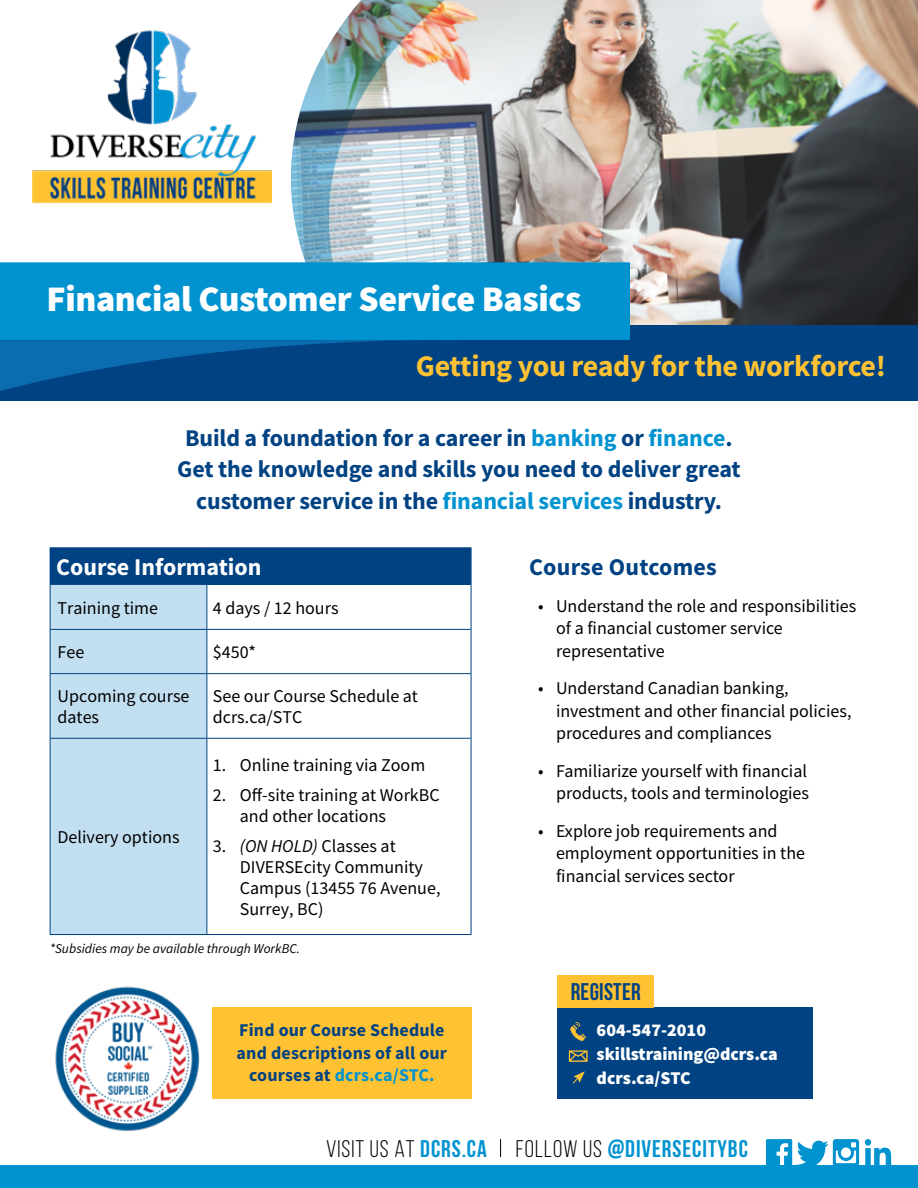
<style>
.page{position:relative;width:918px;height:1188px;background:#fff}
.page>*{position:absolute;margin:0;border:0;box-sizing:border-box;transform-origin:0 0}
.t1{font:900 36px "Source Sans Pro";letter-spacing:-.01em;color:#fff}
.t2{font:700 30px "Source Sans Pro";letter-spacing:-.01em;color:#ffc233}
.t3{font:700 24px/31.5px "Source Sans Pro";letter-spacing:-.005em;color:#004282;text-align:center}
.t4{font:700 24px "Bebas Neue";letter-spacing:.04em;color:#0093d0}
.t5{font:700 24px "Source Sans Pro";color:#fff}
.t6{font:700 24px "Bebas Neue";letter-spacing:.01em;color:#004282}
.t7{font:18px/22.5px "Source Sans Pro";color:#000}
.t8{font:700 18px/22.5px "Source Sans Pro";letter-spacing:.01em;color:#004282;text-align:center}
.t9{font:900 18px/24px "Source Sans Pro";color:#fff}
.t10{font:italic 13.5px "Source Sans Pro";color:#000}
.s1{color:#0093d0}
.s2{font-style:italic}
.s3{font-weight:400;color:#000}
</style>
<div class="page">
<div style="left:0;top:1165px;width:918px;height:23px;background:#0093d0"></div>
<svg style="left:865px;top:1139px;width:26px;height:26px"></svg>
<svg style="left:500px;top:1139px;width:1px;height:18px"></svg>
<svg style="left:766px;top:1139px;width:93px;height:26px"></svg>
<div style="left:50px;top:548px;width:421px;height:36px;background:#004282"></div>
<div style="left:51px;top:585px;width:155px;height:349px;background:#c2dff1"></div>
<hr style="left:50px;top:547px;width:157px;height:1px;background:#004282">
<hr style="left:207px;top:547px;width:264px;height:1px;background:#004282">
<hr style="left:471px;top:548px;width:1px;height:36px;background:#004282">
<hr style="left:50px;top:584px;width:157px;height:1px;background:#004282">
<hr style="left:207px;top:584px;width:264px;height:1px;background:#004282">
<hr style="left:50px;top:629px;width:157px;height:1px;background:#004282">
<hr style="left:207px;top:629px;width:264px;height:1px;background:#004282">
<hr style="left:50px;top:673px;width:157px;height:1px;background:#004282">
<hr style="left:207px;top:673px;width:264px;height:1px;background:#004282">
<hr style="left:50px;top:738px;width:157px;height:1px;background:#004282">
<hr style="left:207px;top:738px;width:264px;height:1px;background:#004282">
<hr style="left:50px;top:934px;width:157px;height:1px;background:#004282">
<hr style="left:207px;top:934px;width:264px;height:1px;background:#004282">
<hr style="left:50px;top:585px;width:1px;height:44px;background:#004282">
<hr style="left:206px;top:585px;width:1px;height:44px;background:#004282">
<hr style="left:471px;top:585px;width:1px;height:44px;background:#004282">
<hr style="left:50px;top:630px;width:1px;height:43px;background:#004282">
<hr style="left:206px;top:630px;width:1px;height:43px;background:#004282">
<hr style="left:471px;top:630px;width:1px;height:43px;background:#004282">
<hr style="left:50px;top:674px;width:1px;height:64px;background:#004282">
<hr style="left:206px;top:674px;width:1px;height:64px;background:#004282">
<hr style="left:471px;top:674px;width:1px;height:64px;background:#004282">
<hr style="left:50px;top:739px;width:1px;height:195px;background:#004282">
<hr style="left:206px;top:739px;width:1px;height:195px;background:#004282">
<hr style="left:471px;top:739px;width:1px;height:195px;background:#004282">
<div style="left:289px;top:0;width:629px;height:365px;background:#0093d0;opacity:.45"></div>
<img style="left:33px;top:30px;width:238px;height:173px">
<div style="left:0;top:325px;width:918px;height:76px;background:#004282"></div>
<svg style="left:0;top:340px;width:408px;height:51px"></svg>
<div style="left:0;top:262px;width:630px;height:78px;background:#0093d0"></div>
<div style="left:557px;top:1007px;width:256px;height:91px;background:#004282"></div>
<svg style="left:570px;top:1022px;width:16px;height:19px"></svg>
<svg style="left:569px;top:1050px;width:19px;height:12px"></svg>
<svg style="left:573px;top:1071px;width:12px;height:13px"></svg>
<div style="left:212px;top:1007px;width:259px;height:91px;background:#ffc233"></div>
<div style="left:557px;top:975px;width:97px;height:32px;background:#ffc233"></div>
<img style="left:55px;top:986px;width:145px;height:145px">
<h1 class="t1" style="left:46px;top:275px;width:536px">Financial Customer Service Basics</h1>
<h2 class="t2" style="left:416px;top:346px;width:472px">Getting you ready for the workforce!</h2>
<h3 class="t3" style="left:177px;top:422px;width:565px">Build a foundation for a career in <span class="s1">banking</span> or <span class="s1">finance</span>.<br>Get the knowledge and skills you need to deliver great customer service in the <span class="s1">financial services</span> industry.</h3>
<h3 class="t5" style="left:56px;top:551px;width:207px">Course Information</h3>
<p class="t7" style="left:58px;top:596px;width:102px">Training time</p>
<p class="t7" style="left:213px;top:596px;width:127px">4 days / 12 hours</p>
<p class="t7" style="left:58px;top:641px;width:28px">Fee</p>
<p class="t7" style="left:213px;top:641px;width:45px">$450*</p>
<p class="t7" style="left:58px;top:686px;width:133px;line-height:21px">Upcoming course dates</p>
<p class="t7" style="left:213px;top:686px;width:207px;line-height:21px">See our Course Schedule at dcrs.ca/STC</p>
<p class="t7" style="left:213px;top:754px;width:214px">1. Online training via Zoom</p>
<p class="t7" style="left:240px;top:785px;width:201px;line-height:21px;text-indent:-27px">2. Off-site training at WorkBC and other locations</p>
<p class="t7" style="left:240px;top:836px;width:202px;line-height:21px;text-indent:-27px">3. <span class="s2">(ON HOLD)</span> Classes at<br>DIVERSEcity Community<br>Campus (13455 76 Avenue,<br>Surrey, BC)</p>
<p class="t10" style="left:50px;top:939px;width:252px">*Subsidies may be available through WorkBC.</p>
<p class="t7" style="left:58px;top:826px;width:124px">Delivery options</p>
<p class="t8" style="left:237px;top:1019px;width:212px">Find our Course Schedule and descriptions of all our courses at <span class="s1">dcrs.ca/STC.</span></p>
<h3 class="t3" style="left:529px;top:551px;width:189px">Course Outcomes</h3>
<p class="t7" style="left:556px;top:594px;width:302px;text-indent:-18px">• Understand the role and responsibilities of a financial customer service representative</p>
<p class="t7" style="left:556px;top:677px;width:297px;text-indent:-18px">• Understand Canadian banking, investment and other financial policies, procedures and compliances</p>
<p class="t7" style="left:538px;top:759px;width:273px;text-align:right">• Familiarize yourself with financial products, tools and terminologies</p>
<p class="t7" style="left:556px;top:819px;width:251px;text-indent:-18px">• Explore job requirements and employment opportunities in the financial services sector</p>
<h3 class="t6" style="left:571px;top:978px;width:72px">REGISTER</h3>
<p class="t9" style="left:597px;top:1017px;width:183px">604-547-2010 skillstraining@dcrs.ca dcrs.ca/STC</p>
<h3 class="t4" style="left:326px;top:1136px;width:423px"><span class="s3">VISIT US AT</span> DCRS.CA <span class="s3">FOLLOW US</span> @DIVERSECITYBC</h3>
</div>
